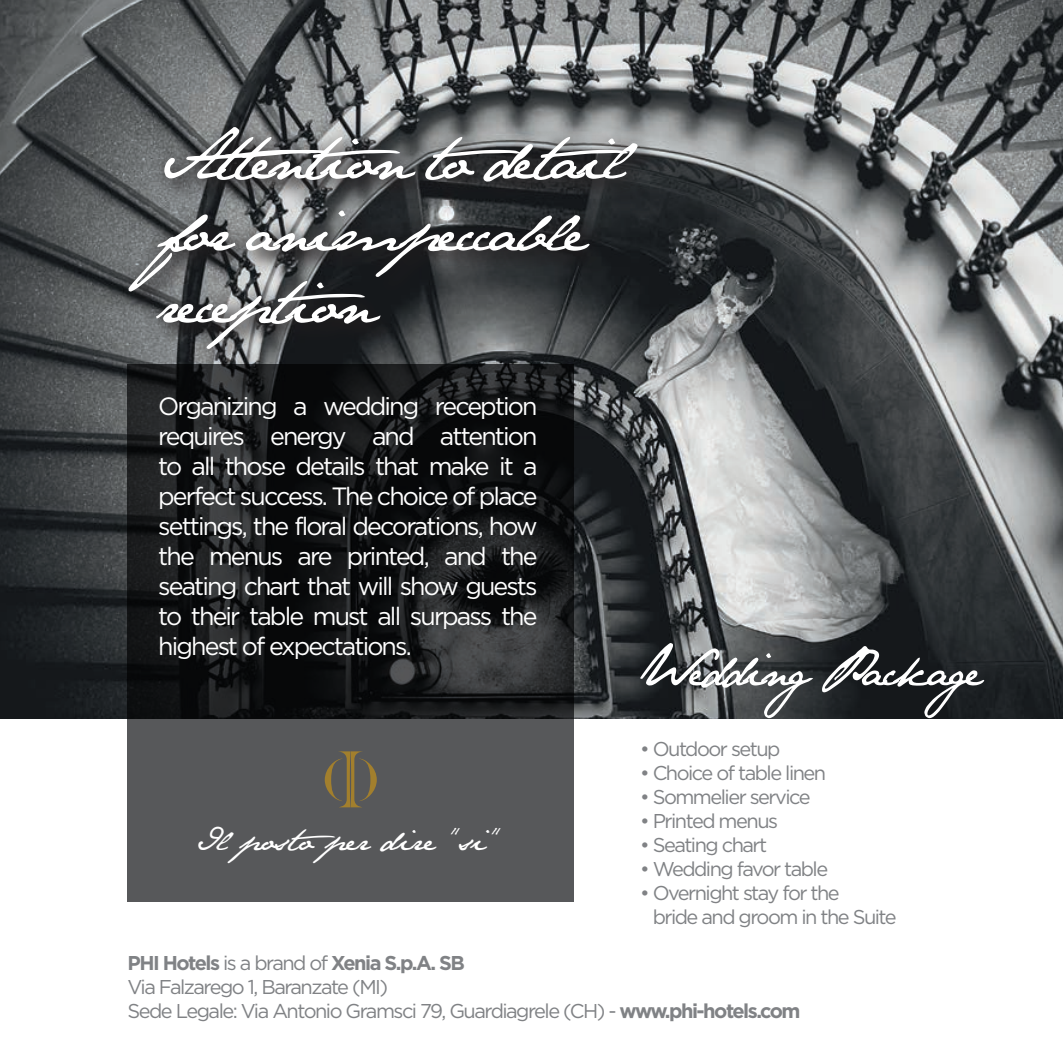
<style>
.page{position:relative;width:1063px;height:1063px;background:#fff}
.page>*{position:absolute;margin:0;border:0;box-sizing:border-box;transform-origin:0 0}
.t1{font:60px/72px "Jane Austen";letter-spacing:-.075em;color:#fff}
.t2{font:30px "Jane Austen";color:#fff}
.t3{font:25px/30px "Gotham";letter-spacing:-.075em;color:#fff;text-align:justify}
.t4{font:20px/24px "Gotham";letter-spacing:-.075em;color:#808285}
.s1{color:#fff}
.s2{font-weight:700}
</style>
<div class="page">
<img style="left:0;top:0;width:1063px;height:718px">
<div style="left:113px;top:112px;width:540px;height:252px;background:#231f20;opacity:.75"></div>
<svg style="left:640px;top:643px;width:344px;height:75px;background:#4e5153"></svg>
<svg style="left:128px;top:364px;width:446px;height:537px;background:#2b2d2e"></svg>
<svg style="left:325px;top:751px;width:52px;height:56px;background:#6b624d"></svg>
<h1 class="t1" style="left:158px;top:122px;width:471px">Attention to detail for animpeccable reception</h1>
<p class="t3" style="left:158px;top:391px;width:381px">Organizing a wedding reception requires energy and attention to all those details that make it a perfect success. The choice of place settings, the floral decorations, how the menus are printed, and the seating chart that will show guests to their table must all surpass the highest of expectations.</p>
<p class="t4" style="left:640px;top:736px;width:142px">• Outdoor setup</p>
<p class="t4" style="left:640px;top:760px;width:188px">• Choice of table linen</p>
<p class="t4" style="left:640px;top:784px;width:172px">• Sommelier service</p>
<p class="t4" style="left:640px;top:808px;width:139px">• Printed menus</p>
<p class="t4" style="left:640px;top:832px;width:129px">• Seating chart</p>
<p class="t4" style="left:640px;top:856px;width:190px">• Wedding favor table</p>
<p class="t4" style="left:640px;top:880px;width:201px">• Overnight stay for the</p>
<p class="t4" style="left:640px;top:904px;width:258px"><span class="s1">•</span> bride and groom in the Suite</p>
<p class="t4" style="left:128px;top:951px;width:675px"><span class="s2">PHI Hotels</span> is a brand of <span class="s2">Xenia S.p.A. SB<br></span>Via Falzarego 1, Baranzate (MI)<br>Sede Legale: Via Antonio Gramsci 79, Guardiagrele (CH) - <span class="s2">www.phi-hotels.com</span></p>
<h2 class="t2" style="left:195px;top:822px;width:307px">Il posto per dire “si”</h2>
</div>
